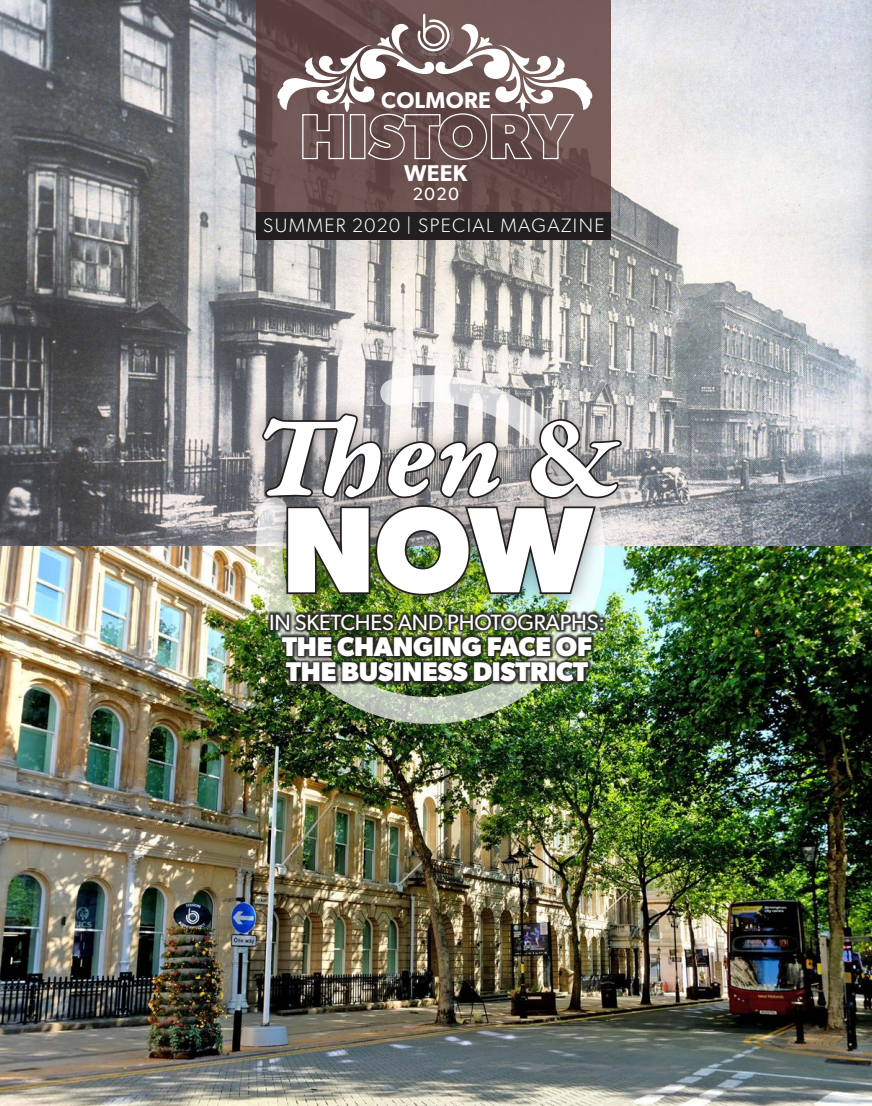
<style>
.page{position:relative;width:872px;height:1106px;background:#fff}
.page>*{position:absolute;margin:0;border:0;box-sizing:border-box;transform-origin:0 0}
.t1{font:121.8px "Garamond Premr Pro Bd It Capt";color:#fff}
.t2{font:700 121.8px "Gibson";color:#fff}
.t3{font:700 27.15px "Gibson";letter-spacing:-.01em;color:#fff}
.t4{font:600 22.8px "Gibson";letter-spacing:.01em;color:#fff}
.t5{font:22.05px "Gibson";letter-spacing:-.01em;color:#fff}
.t6{font:300 19.5px "Gibson";letter-spacing:.07em;color:#fff}
.t7{font:17.7px "Gibson";color:#fff}
.s1{font-family:"Garamond Premr Pro";font-weight:700}
</style>
<div class="page">
<img style="left:0;top:545px;width:871px;height:561px">
<svg style="left:0;top:0;width:871px;height:545px;background:#a4a5a7"></svg>
<img style="left:256px;top:375px;width:348px;height:349px">
<div style="left:246px;top:397px;width:392px;height:216px;background:#231f20;opacity:.45"></div>
<img style="left:259px;top:411px;width:364px;height:186px">
<div style="left:267px;top:610px;width:340px;height:76px;background:#231f20;opacity:.9"></div>
<svg style="left:257px;top:0;width:354px;height:213px;background:#664e4c"></svg>
<svg style="left:275px;top:14px;width:319px;height:146px;background:#85706f"></svg>
<div style="left:257px;top:213px;width:354px;height:27px;background:#231f20"></div>
<p class="t4" style="left:381px;top:86px;width:111px">COLMORE</p>
<p class="t4" style="left:404px;top:159px;width:64px">WEEK</p>
<p class="t7" style="left:413px;top:183px;width:47px">2020</p>
<p class="t6" style="left:263px;top:213px;width:342px">SUMMER 2020 | SPECIAL MAGAZINE</p>
<p class="t1" style="left:252px;top:382px;width:371px">Then <span class="s1">&amp;</span></p>
<p class="t2" style="left:282px;top:478px;width:312px">NOW</p>
<p class="t5" style="left:269px;top:609px;width:337px">IN SKETCHES AND PHOTOGRAPHS:</p>
<p class="t3" style="left:282px;top:630px;width:311px">THE CHANGING FACE OF</p>
<p class="t3" style="left:286px;top:656px;width:303px">THE BUSINESS DISTRICT</p>
</div>
